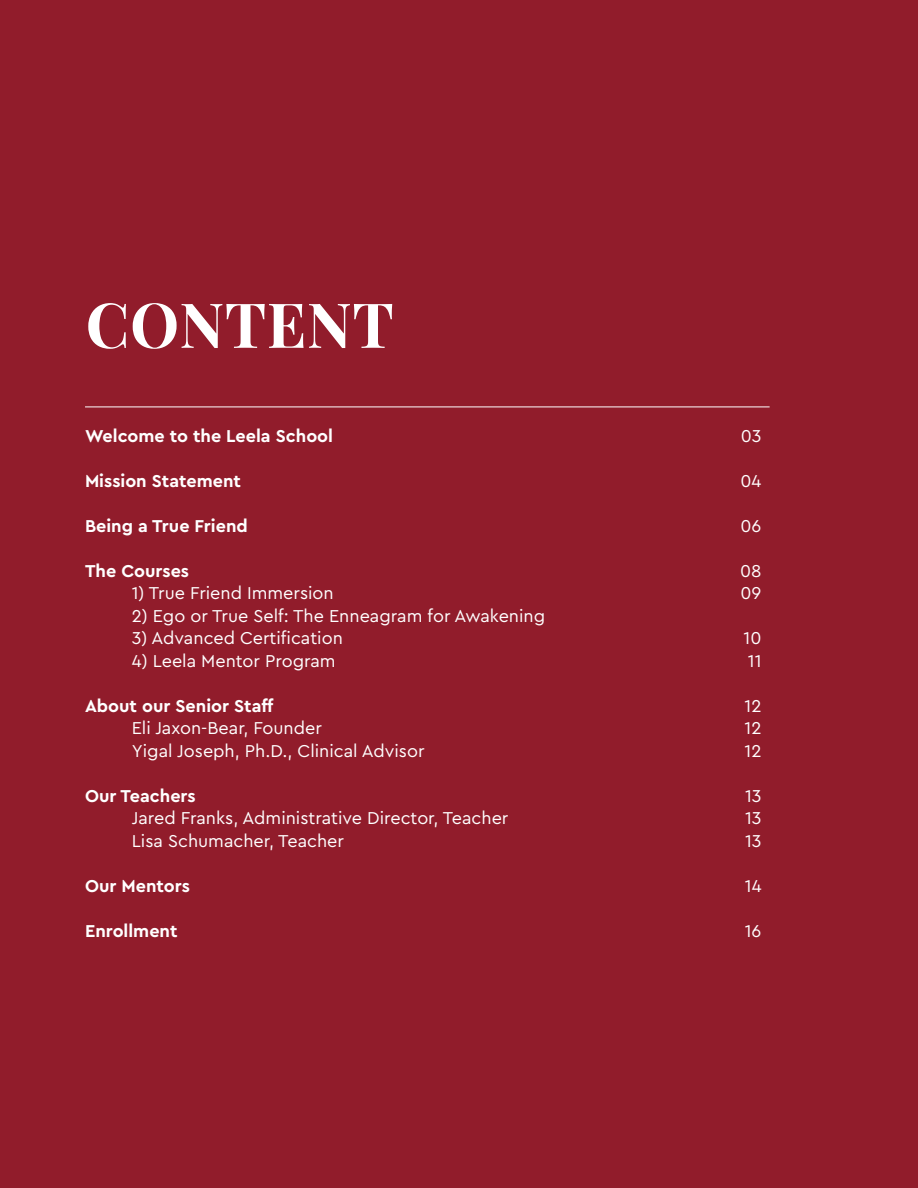
<style>
.page{position:relative;width:918px;height:1188px;background:#911c2b}
.page>*{position:absolute;margin:0;border:0;box-sizing:border-box;transform-origin:0 0}
.t1{font:700 62.1px "Playfair Display";letter-spacing:.01em;color:#fff}
.t2{font:18px "Cera Pro";color:#fff}
.t3{font:700 18px "Cera Pro";color:#fff}
</style>
<div class="page">
<hr style="left:85px;top:407px;width:685px;height:1px;background:#fff">
<h1 class="t1" style="left:86px;top:299px;width:310px">CONTENT</h1>
<p class="t3" style="left:85px;top:428px;width:250px">Welcome to the Leela School</p>
<p class="t2" style="left:741px;top:428px;width:22px">03</p>
<p class="t3" style="left:85px;top:473px;width:157px">Mission Statement</p>
<p class="t2" style="left:741px;top:473px;width:22px">04</p>
<p class="t3" style="left:85px;top:518px;width:164px">Being a True Friend</p>
<p class="t2" style="left:741px;top:518px;width:22px">06</p>
<p class="t3" style="left:85px;top:563px;width:106px">The Courses</p>
<p class="t2" style="left:740px;top:563px;width:23px">08</p>
<p class="t2" style="left:132px;top:581px;width:203px">1) True Friend Immersion</p>
<p class="t2" style="left:741px;top:581px;width:22px">09</p>
<p class="t2" style="left:132px;top:608px;width:415px">2) Ego or True Self: The Enneagram for Awakening</p>
<p class="t2" style="left:132px;top:626px;width:213px">3) Advanced Certification</p>
<p class="t2" style="left:744px;top:626px;width:19px">10</p>
<p class="t2" style="left:132px;top:653px;width:205px">4) Leela Mentor Program</p>
<p class="t2" style="left:748px;top:653px;width:15px">11</p>
<p class="t3" style="left:85px;top:698px;width:190px">About our Senior Staff</p>
<p class="t2" style="left:745px;top:698px;width:18px">12</p>
<p class="t2" style="left:132px;top:716px;width:192px">Eli Jaxon-Bear, Founder</p>
<p class="t2" style="left:745px;top:716px;width:18px">12</p>
<p class="t2" style="left:132px;top:739px;width:294px">Yigal Joseph, Ph.D., Clinical Advisor</p>
<p class="t2" style="left:745px;top:739px;width:18px">12</p>
<p class="t3" style="left:85px;top:788px;width:112px">Our Teachers</p>
<p class="t2" style="left:745px;top:788px;width:18px">13</p>
<p class="t2" style="left:132px;top:806px;width:378px">Jared Franks, Administrative Director, Teacher</p>
<p class="t2" style="left:745px;top:806px;width:18px">13</p>
<p class="t2" style="left:132px;top:833px;width:214px">Lisa Schumacher, Teacher</p>
<p class="t2" style="left:745px;top:833px;width:18px">13</p>
<p class="t3" style="left:85px;top:878px;width:106px">Our Mentors</p>
<p class="t2" style="left:745px;top:878px;width:18px">14</p>
<p class="t3" style="left:85px;top:923px;width:94px">Enrollment</p>
<p class="t2" style="left:745px;top:923px;width:18px">16</p>
</div>
